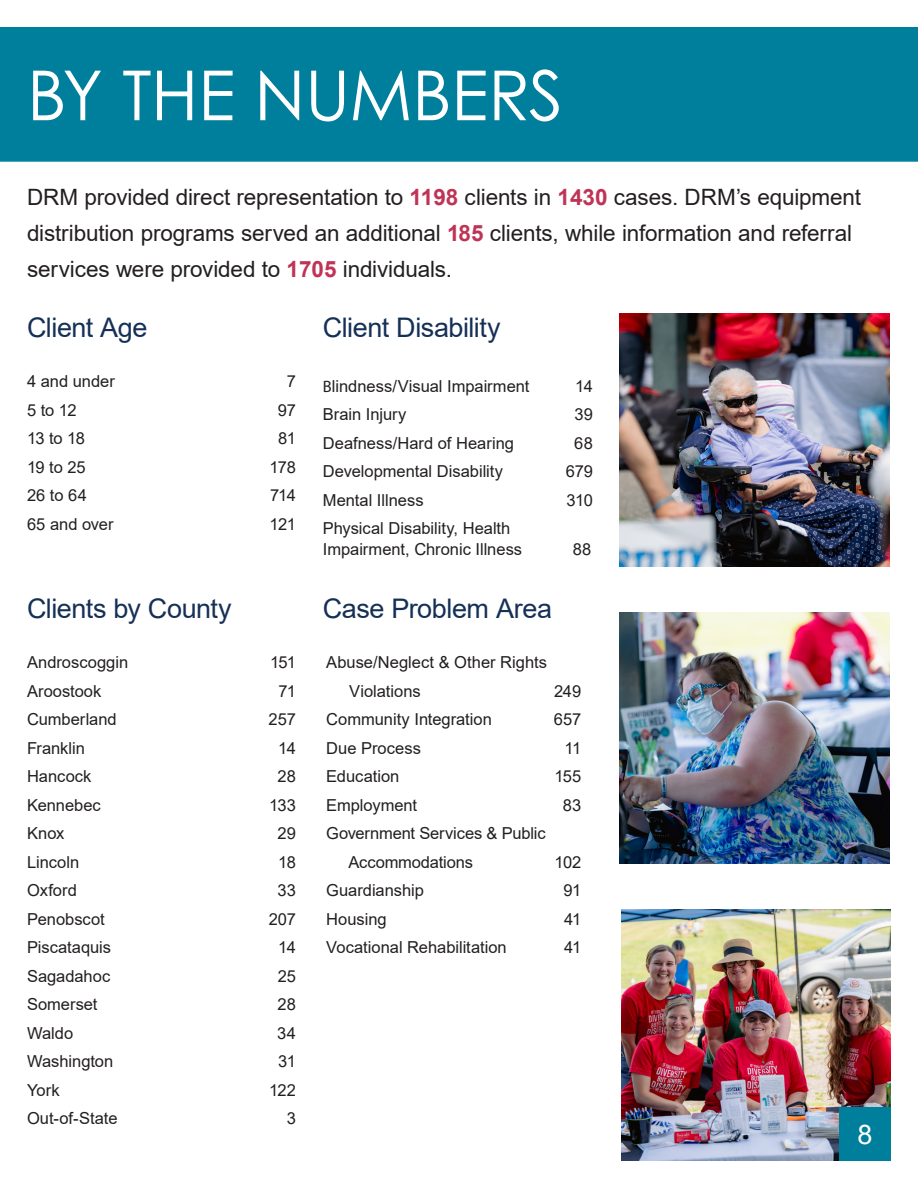
<style>
.page{position:relative;width:918px;height:1188px;background:#fff}
.page>*{position:absolute;margin:0;border:0;box-sizing:border-box;transform-origin:0 0}
.t1{font:69px "Century Gothic";letter-spacing:-.01em;color:#fff}
.t2{font:27px "Arial";letter-spacing:-.015em;color:#153057}
.t3{font:27px "Arial";color:#fff}
.t4{font:22.5px/36px "Arial";letter-spacing:-.005em;color:#231f20}
.t5{font:16.5px/28.5px "Arial";color:#231f20}
.s1{font-weight:700;color:#bf3456}
.s2{font-family:"Myriad Pro"}
</style>
<div class="page">
<div style="left:0;top:27px;width:918px;height:135px;background:#007f9c"></div>
<img style="left:620px;top:313px;width:270px;height:254px">
<img style="left:621px;top:909px;width:270px;height:252px">
<img style="left:620px;top:612px;width:270px;height:252px">
<div style="left:839px;top:1107px;width:52px;height:54px;background:#007f9c"></div>
<h1 class="t1" style="left:27px;top:47px;width:538px">BY THE NUMBERS</h1>
<p class="t4" style="left:27px;top:179px;width:836px">DRM provided direct representation to <span class="s1">1198</span> clients in <span class="s1">1430</span> cases. DRM’s equipment distribution programs served an additional <span class="s1">185</span> clients, while information and referral services were provided to <span class="s1">1705</span> individuals.</p>
<h2 class="t2" style="left:27px;top:309px;width:122px">Client Age</h2>
<p class="t5" style="left:27px;top:367px;width:89px">4 and under</p>
<p class="t5" style="left:287px;top:367px;width:11px">7</p>
<p class="t5" style="left:27px;top:395px;width:51px">5 to 12</p>
<p class="t5" style="left:278px;top:395px;width:20px">97</p>
<p class="t5" style="left:27px;top:424px;width:60px">13 to 18</p>
<p class="t5" style="left:278px;top:424px;width:19px">81</p>
<p class="t5" style="left:27px;top:452px;width:60px">19 to 25</p>
<p class="t5" style="left:270px;top:452px;width:28px">178</p>
<p class="t5" style="left:27px;top:481px;width:61px">26 to 64</p>
<p class="t5" style="left:270px;top:481px;width:27px">714</p>
<p class="t5" style="left:27px;top:509px;width:88px">65 and over</p>
<p class="t5" style="left:270px;top:509px;width:28px">121</p>
<h2 class="t2" style="left:27px;top:590px;width:206px">Clients by County</h2>
<p class="t5" style="left:27px;top:648px;width:103px">Androscoggin</p>
<p class="t5" style="left:270px;top:648px;width:27px">151</p>
<p class="t5" style="left:27px;top:677px;width:76px">Aroostook</p>
<p class="t5" style="left:278px;top:677px;width:19px">71</p>
<p class="t5" style="left:27px;top:705px;width:91px">Cumberland</p>
<p class="t5" style="left:269px;top:705px;width:29px">257</p>
<p class="t5" style="left:27px;top:734px;width:59px">Franklin</p>
<p class="t5" style="left:278px;top:734px;width:19px">14</p>
<p class="t5" style="left:27px;top:762px;width:66px">Hancock</p>
<p class="t5" style="left:278px;top:762px;width:20px">28</p>
<p class="t5" style="left:27px;top:791px;width:75px">Kennebec</p>
<p class="t5" style="left:269px;top:791px;width:28px">133</p>
<p class="t5" style="left:27px;top:819px;width:39px">Knox</p>
<p class="t5" style="left:277px;top:819px;width:20px">29</p>
<p class="t5" style="left:27px;top:848px;width:54px">Lincoln</p>
<p class="t5" style="left:278px;top:848px;width:19px">18</p>
<p class="t5" style="left:27px;top:876px;width:51px">Oxford</p>
<p class="t5" style="left:277px;top:876px;width:20px">33</p>
<p class="t5" style="left:27px;top:905px;width:79px">Penobscot</p>
<p class="t5" style="left:269px;top:905px;width:29px">207</p>
<p class="t5" style="left:27px;top:933px;width:86px">Piscataquis</p>
<p class="t5" style="left:278px;top:933px;width:19px">14</p>
<p class="t5" style="left:27px;top:962px;width:85px">Sagadahoc</p>
<p class="t5" style="left:278px;top:962px;width:20px">25</p>
<p class="t5" style="left:27px;top:990px;width:72px">Somerset</p>
<p class="t5" style="left:278px;top:990px;width:20px">28</p>
<p class="t5" style="left:27px;top:1019px;width:48px">Waldo</p>
<p class="t5" style="left:277px;top:1019px;width:20px">34</p>
<p class="t5" style="left:27px;top:1047px;width:88px">Washington</p>
<p class="t5" style="left:278px;top:1047px;width:19px">31</p>
<p class="t5" style="left:27px;top:1076px;width:34px">York</p>
<p class="t5" style="left:269px;top:1076px;width:28px">122</p>
<p class="t5" style="left:27px;top:1104px;width:92px">Out-of-State</p>
<p class="t5" style="left:287px;top:1104px;width:11px">3</p>
<h2 class="t2" style="left:323px;top:309px;width:179px">Client Disability</h2>
<p class="t5" style="left:323px;top:371px;width:208px"><span class="s2">B</span>lindness/Visual Impairment</p>
<p class="t5" style="left:575px;top:371px;width:19px">14</p>
<p class="t5" style="left:323px;top:400px;width:85px">Brain Injury</p>
<p class="t5" style="left:574px;top:400px;width:20px">39</p>
<p class="t5" style="left:323px;top:428px;width:193px">Deafness/Hard of Hearing</p>
<p class="t5" style="left:574px;top:428px;width:20px">68</p>
<p class="t5" style="left:323px;top:457px;width:182px">Developmental Disability</p>
<p class="t5" style="left:566px;top:457px;width:29px">679</p>
<p class="t5" style="left:323px;top:485px;width:102px">Mental Illness</p>
<p class="t5" style="left:567px;top:485px;width:28px">310</p>
<p class="t5" style="left:323px;top:518px;width:201px;line-height:21px">Physical Disability, Health<br>Impairment, Chronic Illness</p>
<p class="t5" style="left:573px;top:535px;width:20px">88</p>
<p class="t2" style="left:323px;top:590px;width:231px">Case Problem Area</p>
<p class="t5" style="left:349px;top:648px;width:199px;text-indent:-23px">Abuse/Neglect &amp; Other Rights<br>Violations</p>
<p class="t5" style="left:554px;top:677px;width:29px">249</p>
<p class="t5" style="left:326px;top:705px;width:167px">Community Integration</p>
<p class="t5" style="left:554px;top:705px;width:29px">657</p>
<p class="t5" style="left:326px;top:734px;width:96px">Due Process</p>
<p class="t5" style="left:564px;top:734px;width:18px">11</p>
<p class="t5" style="left:326px;top:762px;width:75px">Education</p>
<p class="t5" style="left:554px;top:762px;width:28px">155</p>
<p class="t5" style="left:326px;top:791px;width:92px">Employment</p>
<p class="t5" style="left:563px;top:791px;width:20px">83</p>
<p class="t5" style="left:348px;top:819px;width:199px;text-indent:-22px">Government Services &amp; Public<br>Accommodations</p>
<p class="t5" style="left:555px;top:848px;width:28px">102</p>
<p class="t5" style="left:326px;top:876px;width:99px">Guardianship</p>
<p class="t5" style="left:563px;top:876px;width:19px">91</p>
<p class="t5" style="left:326px;top:905px;width:62px">Housing</p>
<p class="t5" style="left:564px;top:905px;width:19px">41</p>
<p class="t5" style="left:326px;top:933px;width:182px">Vocational Rehabilitation</p>
<p class="t5" style="left:564px;top:933px;width:19px">41</p>
<p class="t3" style="left:858px;top:1116px;width:17px">8</p>
</div>
